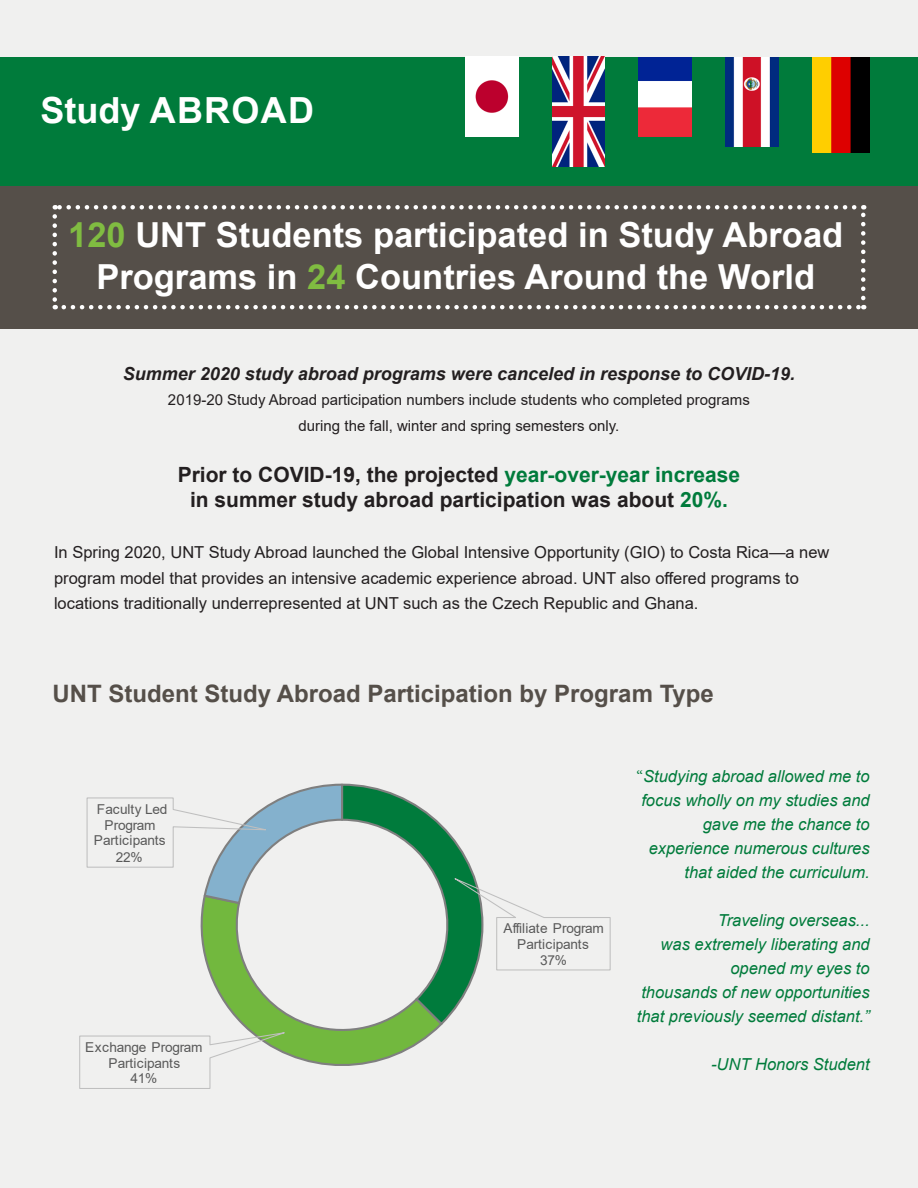
<style>
.page{position:relative;width:918px;height:1188px;background:#f0f0ef}
.page>*{position:absolute;margin:0;border:0;box-sizing:border-box;transform-origin:0 0}
.t1{font:700 36px "Arial";letter-spacing:.035em;color:#fff}
.t2{font:700 34.5px/41.4px "Arial";color:#fff;text-align:center}
.t3{font:700 24px "Arial";color:#554f49}
.t4{font:700 21px "Arial";color:#231f20}
.t5{font:italic 700 18px "Arial";color:#231f20}
.t6{font:italic 16.5px "Arial";color:#007b3b}
.t7{font:16.5px/25.5px "Arial";color:#231f20}
.t8{font:15px "Arial";color:#231f20}
.t9{font:13.65px/15.8px "Arial";letter-spacing:-.02em;color:#595959;text-align:center}
.s1{color:#80bc41}
.s2{color:#007b3b}
.s3{font-family:"Minion Pro";font-style:normal}
</style>
<div class="page">
<hr style="left:917px;top:873px;width:1px;height:282px;background:#007b3b">
<div style="left:0;top:57px;width:918px;height:271px;background:#007b3b"></div>
<div style="left:0;top:186px;width:918px;height:142px;background:#554f49"></div>
<svg style="left:52px;top:216px;width:5px;height:93px"></svg>
<svg style="left:64px;top:305px;width:800px;height:4px"></svg>
<svg style="left:861px;top:205px;width:5px;height:93px"></svg>
<svg style="left:55px;top:205px;width:799px;height:5px"></svg>
<img style="left:725px;top:57px;width:54px;height:89px">
<img style="left:465px;top:57px;width:53px;height:80px">
<img style="left:552px;top:57px;width:53px;height:109px">
<img style="left:639px;top:57px;width:52px;height:79px">
<img style="left:813px;top:57px;width:57px;height:95px">
<svg style="left:79px;top:783px;width:532px;height:306px"></svg>
<p class="t1" style="left:40px;top:85px;width:275px">Study ABROAD</p>
<p class="t2" style="left:68px;top:215px;width:777px"><span class="s1">120</span> UNT Students participated in Study Abroad<br>Programs in <span class="s1">24</span> Countries Around the World</p>
<p class="t5" style="left:123px;top:362px;width:674px">Summer 2020 study abroad programs were canceled in response to COVID-19.</p>
<p class="t8" style="left:168px;top:390px;width:583px">2019-20 Study Abroad participation numbers include students who completed programs</p>
<p class="t8" style="left:299px;top:415px;width:322px">during the fall, winter and spring semesters only.</p>
<p class="t4" style="left:178px;top:460px;width:564px">Prior to COVID-19, the projected <span class="s2">year-over-year increase</span></p>
<p class="t4" style="left:190px;top:485px;width:539px">in summer study abroad participation was about <span class="s2">20%.</span></p>
<p class="t7" style="left:54px;top:540px;width:777px">In Spring 2020, UNT Study Abroad launched the Global Intensive Opportunity (GIO) to Costa Rica—a new program model that provides an intensive academic experience abroad. UNT also offered programs to</p>
<p class="t7" style="left:54px;top:591px;width:646px">locations traditionally underrepresented at UNT such as the Czech Republic and Ghana.</p>
<p class="t3" style="left:52px;top:676px;width:663px">UNT Student Study Abroad Participation by Program Type</p>
<p class="t9" style="left:94px;top:801px;width:75px">Faculty Led<br>Program<br>Participants<br>22%</p>
<p class="t9" style="left:85px;top:1039px;width:119px">Exchange Program<br>Participants<br>41%</p>
<p class="t9" style="left:503px;top:920px;width:102px">Affiliate Program<br>Participants<br>37%</p>
<p class="t6" style="left:637px;top:765px;width:235px"><span class="s3">“</span>Studying abroad allowed me to</p>
<p class="t6" style="left:641px;top:789px;width:230px">focus wholly on my studies and</p>
<p class="t6" style="left:703px;top:813px;width:168px">gave me the chance to</p>
<p class="t6" style="left:649px;top:837px;width:223px">experience numerous cultures</p>
<p class="t6" style="left:684px;top:861px;width:187px">that aided the curriculum.</p>
<p class="t6" style="left:718px;top:909px;width:153px">Traveling overseas...</p>
<p class="t6" style="left:661px;top:933px;width:211px">was extremely liberating and</p>
<p class="t6" style="left:730px;top:957px;width:141px">opened my eyes to</p>
<p class="t6" style="left:641px;top:981px;width:230px">thousands of new opportunities</p>
<p class="t6" style="left:637px;top:1005px;width:234px">that previously seemed distant.”</p>
<p class="t6" style="left:711px;top:1053px;width:160px">-UNT Honors Student</p>
</div>
